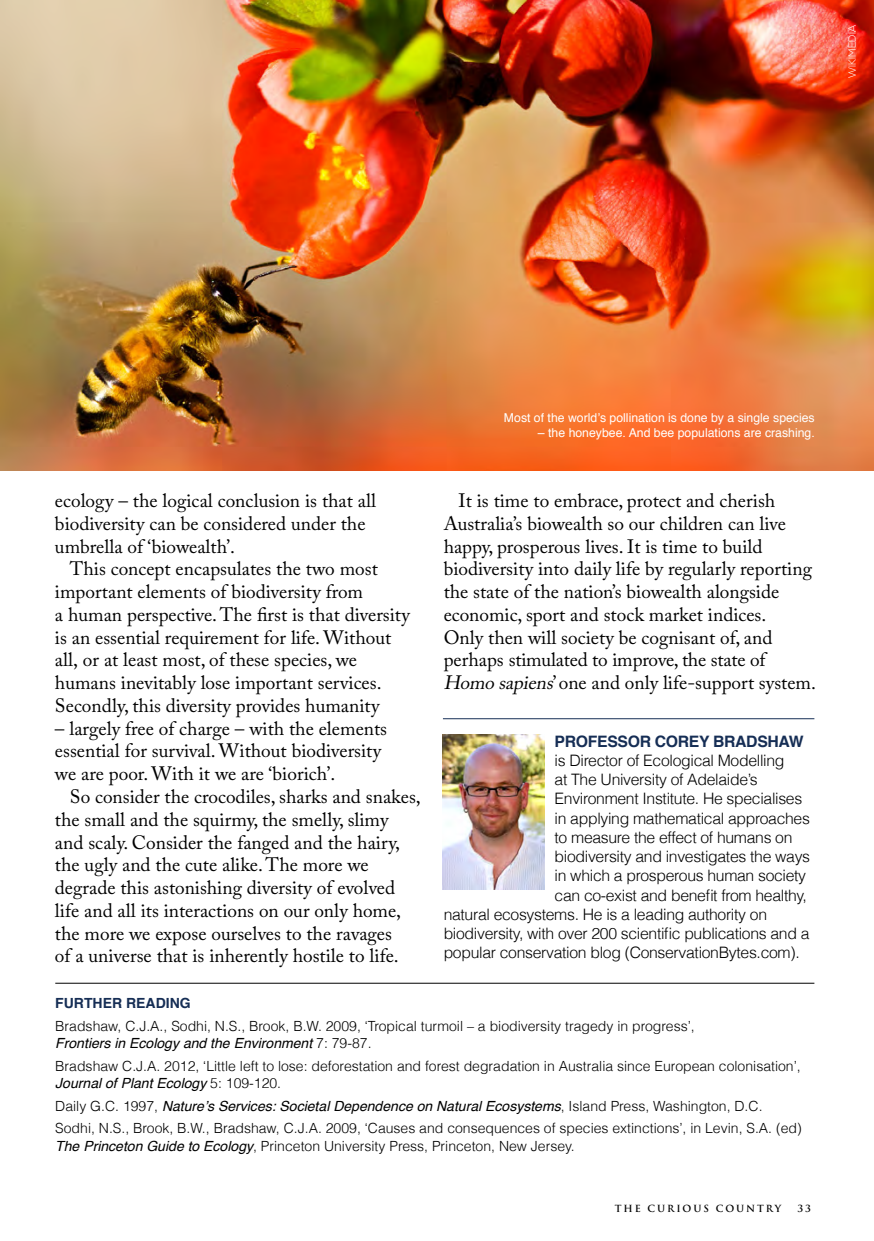
<style>
.page{position:relative;width:874px;height:1241px;background:#fff}
.page>*{position:absolute;margin:0;border:0;box-sizing:border-box;transform-origin:0 0}
.t1{font:19.25px/22.8px "Adobe Caslon Pro";color:#000}
.t2{font:300 15.75px "Helvetica";letter-spacing:-.02em;color:#000}
.t3{font:700 15.75px "Helvetica";letter-spacing:-.02em;color:#162e55}
.t4{font:300 14px/17.5px "Helvetica";color:#000}
.t5{font:700 14px "Helvetica";color:#162e55}
.t6{font:12.25px "Helvetica";color:#fff}
.t7{font:300 10.5px "Nexa";color:#fff}
.t8{font:700 9.62px "Trajan Pro";letter-spacing:.2em;color:#000}
.s1{font-style:italic}
.s2{font-weight:400;font-style:italic}
</style>
<div class="page">
<hr style="left:55px;top:982px;width:759px;height:1px;background:#000">
<img style="left:0;top:0;width:873px;height:470px">
<hr style="left:442px;top:718px;width:372px;height:1px;background:#162e55">
<img style="left:442px;top:734px;width:102px;height:155px">
<p class="t7" style="left:845px;top:78px;width:55px;rotate:-90deg">WIKIMEDIA</p>
<p class="t1" style="left:55px;top:489px;width:322px">ecology – the logical conclusion is that all biodiversity can be considered under the umbrella of ‘biowealth’.</p>
<p class="t1" style="left:55px;top:557px;width:356px;text-indent:15px">This concept encapsulates the two most important elements of biodiversity from<br>a human perspective. The first is that diversity is an essential requirement for life. Without all, or at least most, of these species, we humans inevitably lose important services.<br>Secondly, this diversity provides humanity</p>
<p class="t1" style="left:55px;top:716px;width:333px">– largely free of charge – with the elements essential for survival. Without biodiversity we are poor. With it we are ‘biorich’.</p>
<p class="t1" style="left:55px;top:784px;width:367px;text-indent:15px">So consider the crocodiles, sharks and snakes, the small and the squirmy, the smelly, slimy and scaly. Consider the fanged and the hairy, the ugly and the cute alike. The more we degrade this astonishing diversity of evolved life and all its interactions on our only home, the more we expose ourselves to the ravages<br>of a universe that is inherently hostile to life.</p>
<p class="t6" style="left:503px;top:408px;width:312px">Most of the world’s pollination is done by a single species</p>
<p class="t6" style="left:537px;top:423px;width:278px">– the honeybee. And bee populations are crashing.</p>
<p class="t1" style="left:443px;top:489px;width:373px;text-indent:15px">It is time to embrace, protect and cherish Australia’s biowealth so our children can live happy, prosperous lives. It is time to build biodiversity into daily life by regularly reporting the state of the nation’s biowealth alongside economic, sport and stock market indices.<br>Only then will society be cognisant of, and perhaps stimulated to improve, the state of <span class="s1">Homosapiens</span>’ one and only life-support system.</p>
<p class="t3" style="left:554px;top:728px;width:250px">PROFESSOR COREY BRADSHAW</p>
<p class="t2" style="left:554px;top:750px;width:231px">is Director of Ecological Modelling</p>
<p class="t2" style="left:554px;top:769px;width:204px">at The University of Adelaide’s</p>
<p class="t2" style="left:554px;top:788px;width:249px">Environment Institute. He specialises</p>
<p class="t2" style="left:554px;top:808px;width:257px">in applying mathematical approaches</p>
<p class="t2" style="left:554px;top:827px;width:239px">to measure the effect of humans on</p>
<p class="t2" style="left:554px;top:846px;width:257px">biodiversity and investigates the ways</p>
<p class="t2" style="left:554px;top:865px;width:253px">in which a prosperous human society</p>
<p class="t2" style="left:554px;top:885px;width:254px">can co-exist and benefit from healthy,</p>
<p class="t2" style="left:443px;top:904px;width:325px">natural ecosystems. He is a leading authority on</p>
<p class="t2" style="left:443px;top:923px;width:367px">biodiversity, with over 200 scientific publications and a</p>
<p class="t2" style="left:443px;top:942px;width:357px">popular conservation blog (ConservationBytes.com).</p>
<p class="t5" style="left:55px;top:991px;width:137px">FURTHER READING</p>
<p class="t4" style="left:55px;top:1016px;width:640px">Bradshaw, C.J.A., Sodhi, N.S., Brook, B.W. 2009, ‘Tropical turmoil – a biodiversity tragedy in progress’,<br><span class="s2">Frontiers in Ecology and the Environment</span> 7: 79-87.</p>
<p class="t4" style="left:55px;top:1056px;width:746px">Bradshaw C.J.A. 2012, ‘Little left to lose: deforestation and forest degradation in Australia since European colonisation’,<br><span class="s2">Journal of Plant Ecology</span> 5: 109-120.</p>
<p class="t4" style="left:55px;top:1094px;width:747px;line-height:22.4px">Daily G.C. 1997, <span class="s2">Nature’s Services: Societal Dependence on Natural Ecosystems</span>, Island Press, Washington, D.C.<br>Sodhi, N.S., Brook, B.W., Bradshaw, C.J.A. 2009, ‘Causes and consequences of species extinctions’, in Levin, S.A. (ed)</p>
<p class="t4" style="left:55px;top:1136px;width:520px"><span class="s2">The Princeton Guide to Ecology</span>, Princeton University Press, Princeton, New Jersey.</p>
<p class="t8" style="left:614px;top:1202px;width:168px">THE CURIOUS COUNTRY</p>
<p class="t8" style="left:797px;top:1202px;width:15px">33</p>
</div>
